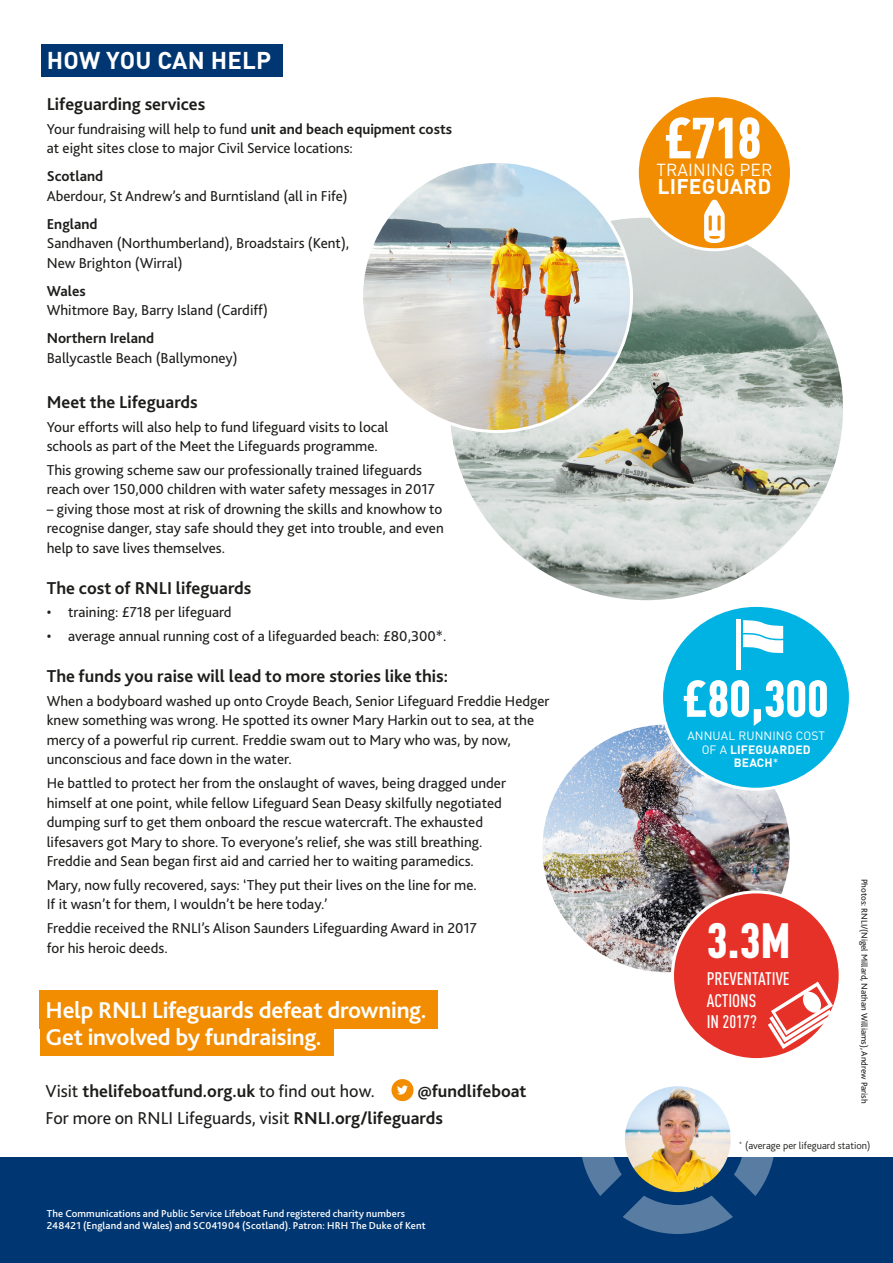
<style>
.page{position:relative;width:893px;height:1263px;background:#fff}
.page>*{position:absolute;margin:0;border:0;box-sizing:border-box;transform-origin:0 0}
.t1{font:900 condensed 57px "DINOT";color:#fff}
.t2{font:900 condensed 51px "DINOT";color:#fff}
.t3{font:900 condensed 48.9px "DINOT";color:#fff}
.t4{font:700 24px/27px "Bliss 2";letter-spacing:-.01em;color:#fff}
.t5{font:700 24px "DINOT";letter-spacing:.01em;color:#fff}
.t6{font:700 21px "DINOT";letter-spacing:.01em;color:#fff}
.t7{font:700 18px/27px "Bliss 2";color:#1d1d1b}
.t8{font:500 condensed 18px/21.6px "DINOT";color:#fff}
.t9{font:17.25px "DINOT";letter-spacing:.01em;color:#fff}
.t10{font:15px/19.5px "Bliss 2";color:#1d1d1b}
.t11{font:700 15px "Bliss 2";color:#1d1d1b}
.t12{font:12px/13.5px "DINOT";letter-spacing:.01em;color:#fff;text-align:center}
.t13{font:500 10.5px/12.1px "Bliss 2";letter-spacing:.01em;color:#fff}
.t14{font:300 10.5px "Bliss 2";color:#1d1d1b}
.t15{font:9px "Bliss 2";color:#1d1d1b}
.s1{font-weight:700}
.s2{font-weight:400}
</style>
<div class="page">
<div style="left:41px;top:45px;width:242px;height:32px;background:#003772"></div>
<div style="left:40px;top:990px;width:398px;height:39px;background:#f28c00"></div>
<div style="left:40px;top:1017px;width:293px;height:39px;background:#f28c00"></div>
<div style="left:0;top:1157px;width:893px;height:106px;background:#003772"></div>
<img style="left:451px;top:219px;width:391px;height:380px">
<img style="left:362px;top:161px;width:269px;height:270px;border-radius:135px">
<img style="left:541px;top:723px;width:250px;height:251px;border-radius:125px">
<div style="left:391px;top:1079px;width:23px;height:22px;background:#f28c00;border-radius:50%"></div>
<svg style="left:397px;top:1085px;width:11px;height:9px"></svg>
<div style="left:672px;top:892px;width:168px;height:167px;background:#e63128;border-radius:50%"></div>
<svg style="left:582px;top:981px;width:251px;height:253px"></svg>
<div style="left:662px;top:605px;width:188px;height:184px;background:#00b3e2;border-radius:50%"></div>
<div style="left:736px;top:619px;width:5px;height:50px;background:#fff"></div>
<svg style="left:743px;top:620px;width:40px;height:33px"></svg>
<div style="left:637px;top:96px;width:154px;height:154px;background:#f28c00;border-radius:50%"></div>
<div style="left:636px;top:94px;width:157px;height:157px;border:3px solid #fff;border-radius:50%"></div>
<svg style="left:704px;top:200px;width:21px;height:43px"></svg>
<h3 class="t5" style="left:47px;top:45px;width:226px">HOW YOU CAN HELP</h3>
<p class="t7" style="left:47px;top:90px;width:160px">Lifeguarding services</p>
<p class="t10" style="left:47px;top:119px;width:407px">Your fundraising will help to fund <span class="s1">unit and beach equipment costs </span>at eight sites close to major Civil Service locations:</p>
<p class="t11" style="left:47px;top:167px;width:58px">Scotland</p>
<p class="t10" style="left:47px;top:186px;width:303px">Aberdour, St Andrew’s and Burntisland (all in Fife)</p>
<p class="t11" style="left:47px;top:215px;width:52px">England</p>
<p class="t10" style="left:47px;top:233px;width:304px">Sandhaven (Northumberland), Broadstairs (Kent),<br>New Brighton (Wirral)</p>
<p class="t11" style="left:47px;top:282px;width:40px">Wales</p>
<p class="t10" style="left:47px;top:300px;width:223px">Whitmore Bay, Barry Island (Cardiff)</p>
<p class="t11" style="left:47px;top:329px;width:109px">Northern Ireland</p>
<p class="t10" style="left:47px;top:348px;width:192px">Ballycastle Beach (Ballymoney)</p>
<p class="t7" style="left:47px;top:388px;width:153px">Meet the Lifeguards</p>
<p class="t10" style="left:47px;top:417px;width:343px">Your efforts will also help to fund lifeguard visits to local schools as part of the Meet the Lifeguards programme.</p>
<p class="t10" style="left:47px;top:460px;width:390px">This growing scheme saw our professionally trained lifeguards reach over 150,000 children with water safety messages in 2017</p>
<p class="t10" style="left:47px;top:499px;width:398px;text-align:justify">– giving those most at risk of drowning the skills and knowhow to recognise danger, stay safe should they get into trouble, and even help to save lives themselves.</p>
<p class="t7" style="left:47px;top:574px;width:206px">The cost of RNLI lifeguards</p>
<p class="t10" style="left:47px;top:602px;width:186px">• training: £718 per lifeguard</p>
<p class="t10" style="left:47px;top:626px;width:401px">• average annual running cost of a lifeguarded beach: £80,300*.</p>
<p class="t7" style="left:47px;top:662px;width:403px">The funds you raise will lead to more stories like this:</p>
<p class="t10" style="left:47px;top:691px;width:504px">When a bodyboard washed up onto Croyde Beach, Senior Lifeguard Freddie Hedger knew something was wrong. He spotted its owner Mary Harkin out to sea, at the mercy of a powerful rip current. Freddie swam out to Mary who was, by now, unconscious and face down in the water.</p>
<p class="t10" style="left:47px;top:773px;width:461px">He battled to protect her from the onslaught of waves, being dragged under himself at one point, while fellow Lifeguard Sean Deasy skilfully negotiated dumping surf to get them onboard the rescue watercraft. The exhausted lifesavers got Mary to shore. To everyone’s relief, she was still breathing.<br>Freddie and Sean began first aid and carried her to waiting paramedics.</p>
<p class="t10" style="left:47px;top:875px;width:432px">Mary, now fully recovered, says: ‘They put their lives on the line for me.<br>If it wasn’t for them, I wouldn’t be here today.’</p>
<p class="t10" style="left:47px;top:918px;width:432px">Freddie received the RNLI’s Alison Saunders Lifeguarding Award in 2017 for his heroic deeds.</p>
<h3 class="t4" style="left:45px;top:996px;width:382px">Help RNLI Lifeguards defeat drowning.<br>Get involved by fundraising.</h3>
<p class="t7" style="left:45px;top:1076px;width:331px"><span class="s2">Visit</span> thelifeboatfund.org.uk <span class="s2">to find out how.</span></p>
<p class="t7" style="left:45px;top:1076px;width:483px;text-indent:372px">@fundlifeboat<br><span class="s2">For more on RNLI Lifeguards, visit</span> RNLI.org/lifeguards</p>
<p class="t13" style="left:47px;top:1207px;width:380px">The Communications and Public Service Lifeboat Fund registered charity numbers<br>248421 (England and Wales) and SC041904 (Scotland). Patron: HRH The Duke of Kent</p>
<h1 class="t1" style="left:664px;top:103px;width:99px">£718</h1>
<p class="t9" style="left:656px;top:159px;width:118px">TRAINING PER</p>
<h3 class="t6" style="left:657px;top:173px;width:115px">LIFEGUARD</h3>
<h2 class="t2" style="left:682px;top:667px;width:148px">£80,300</h2>
<p class="t12" style="left:687px;top:729px;width:139px">ANNUAL RUNNING COST<br>OF A <span class="s1">LIFEGUARDED<br>BEACH</span>*</p>
<h3 class="t3" style="left:707px;top:910px;width:86px">3.3M</h3>
<p class="t8" style="left:707px;top:968px;width:85px">PREVENTATIVE<br>ACTIONS<br>IN 2017?</p>
<p class="t15" style="left:870px;top:879px;width:226px;rotate:90deg">Photos: RNLI/(Nigel Millard, Nathan Williams), Andrew Parish</p>
<p class="t14" style="left:739px;top:1139px;width:133px"><sup>*</sup> (average per lifeguard station)</p>
</div>
